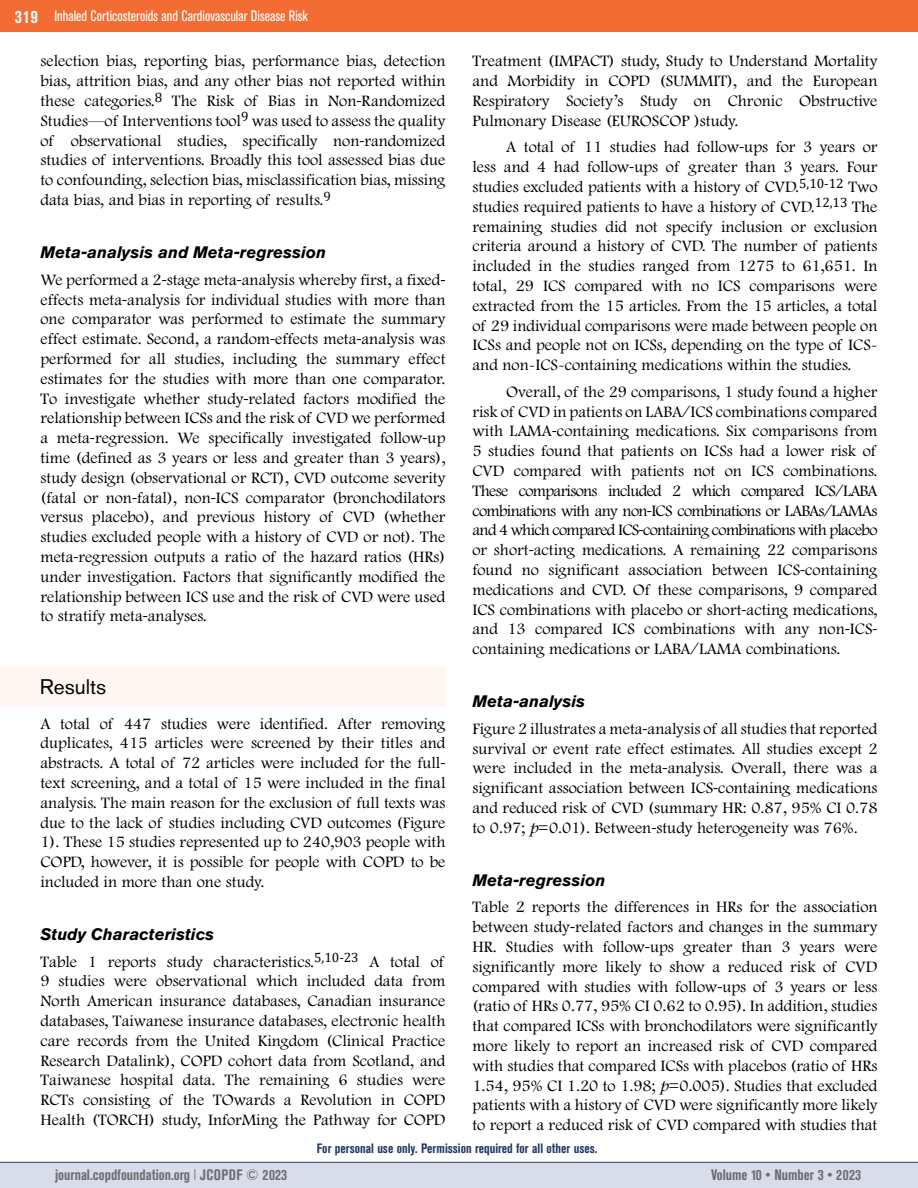
<style>
.page{position:relative;width:918px;height:1188px;background:#fff}
.page>*{position:absolute;margin:0;border:0;box-sizing:border-box;transform-origin:0 0}
.t1{font:21px "Akzidenz Grotesk BQ";color:#000101}
.t2{font:300 16.5px/19.8px "Footlight MT Pro";color:#000;text-align:justify}
.t3{font:italic 700 16.5px "Akzidenz Grotesk BQ";color:#000}
.t4{font:700 condensed 15px "Akzidenz Grotesk BE";color:#6d6e71}
.t5{font:condensed 15px "Akzidenz Grotesk BE";color:#fff}
.t6{font:700 condensed 13.5px "Akzidenz Grotesk BE";color:#213861}
.s1{font-weight:700;font-size:18px}
.s2{font-family:"Myriad Pro";font-weight:400}
.s3{font-style:italic}
</style>
<div class="page">
<div style="left:0;top:1162px;width:918px;height:26px;background:#d9dce9"></div>
<div style="left:0;top:0;width:918px;height:32px;background:#f36c33"></div>
<hr style="left:0;top:1162px;width:918px;height:1px;background:#34416b">
<div style="left:0;top:666px;width:446px;height:41px;background:#fff6f1"></div>
<p class="t5" style="left:15px;top:8px;width:295px"><span class="s1">319</span> Inhaled Corticosteroids and Cardiovascular Disease Risk</p>
<p class="t2" style="left:40px;top:52px;width:407px">selection bias, reporting bias, performance bias, detection bias, attrition bias, and any other bias not reported within these categories.<sup>8</sup> The Risk of Bias in Non<span class="s2">-</span>Randomized Studies—of Interventions tool<sup>9</sup> was used to assess the quality of observational studies, specifically non<span class="s2">-</span>randomized studies of interventions. Broadly this tool assessed bias due to confounding, selection bias, misclassification bias, missing data bias, and bias in reporting of results.<sup>9</sup></p>
<p class="t3" style="left:40px;top:243px;width:287px">Meta-analysis and Meta-regression</p>
<p class="t2" style="left:40px;top:270px;width:407px">We performed a 2<span class="s2">-</span>stage meta<span class="s2">-</span>analysis whereby first, a fixed&shy;effects meta<span class="s2">-</span>analysis for individual studies with more than one comparator was performed to estimate the summary effect estimate. Second, a random<span class="s2">-</span>effects meta<span class="s2">-</span>analysis was performed for all studies, including the summary effect estimates for the studies with more than one comparator.<br>To investigate whether study<span class="s2">-</span>related factors modified the relationship between ICSs and the risk of CVD we performed a meta<span class="s2">-</span>regression. We specifically investigated follow<span class="s2">-</span>up time (defined as 3 years or less and greater than 3 years), study design (observational or RCT), CVD outcome severity (fatal or non<span class="s2">-</span>fatal), non<span class="s2">-</span>ICS comparator (bronchodilators versus placebo), and previous history of CVD (whether studies excluded people with a history of CVD or not). The meta<span class="s2">-</span>regression outputs a ratio of the hazard ratios (HRs) under investigation. Factors that significantly modified the relationship between ICS use and the risk of CVD were used to stratify meta<span class="s2">-</span>analyses.</p>
<p class="t1" style="left:40px;top:675px;width:68px">Results</p>
<p class="t2" style="left:40px;top:714px;width:407px">A total of 447 studies were identified. After removing duplicates, 415 articles were screened by their titles and abstracts. A total of 72 articles were included for the full&shy;text screening, and a total of 15 were included in the final analysis. The main reason for the exclusion of full texts was due to the lack of studies including CVD outcomes (Figure 1). These 15 studies represented up to 240,903 people with COPD, however, it is possible for people with COPD to be included in more than one study.</p>
<p class="t3" style="left:40px;top:924px;width:175px">Study Characteristics</p>
<p class="t2" style="left:40px;top:952px;width:407px">Table 1 reports study characteristics.<sup>5,10-23</sup> A total of 9 studies were observational which included data from North American insurance databases, Canadian insurance databases, Taiwanese insurance databases, electronic health care records from the United Kingdom (Clinical Practice Research Datalink), COPD cohort data from Scotland, and Taiwanese hospital data. The remaining 6 studies were RCTs consisting of the TOwards a Revolution in COPD Health (TORCH) study, InforMing the Pathway for COPD</p>
<p class="t2" style="left:472px;top:52px;width:407px">Treatment (IMPACT) study, Study to Understand Mortality and Morbidity in COPD (SUMMIT), and the European Respiratory Society’s Study on Chronic Obstructive Pulmonary Disease (EUROSCOP )study.</p>
<p class="t2" style="left:472px;top:138px;width:407px;text-indent:34px">A total of 11 studies had follow<span class="s2">-</span>ups for 3 years or less and 4 had follow<span class="s2">-</span>ups of greater than 3 years. Four studies excluded patients with a history of CVD.<sup>5,10-12</sup> Two studies required patients to have a history of CVD.<sup>12,13</sup> The remaining studies did not specify inclusion or exclusion criteria around a history of CVD. The number of patients included in the studies ranged from 1275 to 61,651. In total, 29 ICS compared with no ICS comparisons were extracted from the 15 articles. From the 15 articles, a total of 29 individual comparisons were made between people on ICSs and people not on ICSs, depending on the type of ICS&shy;and non-ICS-containing medications within the studies.</p>
<p class="t2" style="left:472px;top:382px;width:407px;text-indent:34px">Overall, of the 29 comparisons, 1 study found a higher risk of CVD in patients on LABA/ICS combinations compared with LAMA<span class="s2">-</span>containing medications. Six comparisons from 5 studies found that patients on ICSs had a lower risk of CVD compared with patients not on ICS combinations.<br>These comparisons included 2 which compared ICS/LABA combinations with any non<span class="s2">-</span>ICS combinations or LABAs/LAMAs and 4 which compared ICS<span class="s2">-</span>containing combinations with placebo or short<span class="s2">-</span>acting medications. A remaining 22 comparisons found no significant association between ICS<span class="s2">-</span>containing medications and CVD. Of these comparisons, 9 compared ICS combinations with placebo or short<span class="s2">-</span>acting medications, and 13 compared ICS combinations with any non<span class="s2">-</span>ICS&shy;containing medications or LABA/LAMA combinations.</p>
<p class="t3" style="left:472px;top:692px;width:114px">Meta-analysis</p>
<p class="t2" style="left:472px;top:719px;width:407px">Figure 2 illustrates a meta<span class="s2">-</span>analysis of all studies that reported survival or event rate effect estimates. All studies except 2 were included in the meta<span class="s2">-</span>analysis. Overall, there was a significant association between ICS<span class="s2">-</span>containing medications and reduced risk of CVD (summary HR: 0.87, 95% CI 0.78 to 0.97; <span class="s3">p</span>=0.01). Between<span class="s2">-</span>study heterogeneity was 76%.</p>
<p class="t3" style="left:472px;top:870px;width:135px">Meta-regression</p>
<p class="t2" style="left:472px;top:898px;width:407px">Table 2 reports the differences in HRs for the association between study<span class="s2">-</span>related factors and changes in the summary HR. Studies with follow<span class="s2">-</span>ups greater than 3 years were significantly more likely to show a reduced risk of CVD compared with studies with follow<span class="s2">-</span>ups of 3 years or less (ratio of HRs 0.77, 95% CI 0.62 to 0.95). In addition, studies that compared ICSs with bronchodilators were significantly more likely to report an increased risk of CVD compared with studies that compared ICSs with placebos (ratio of HRs 1.54, 95% CI 1.20 to 1.98; <span class="s3">p</span>=0.005). Studies that excluded patients with a history of CVD were significantly more likely to report a reduced risk of CVD compared with studies that</p>
<p class="t6" style="left:317px;top:1141px;width:282px">For personal use only. Permission required for all other uses.</p>
<p class="t4" style="left:55px;top:1166px;width:234px">journal.copdfoundation.org <sup>|</sup> JCOPDF © 2023</p>
<p class="t4" style="left:711px;top:1166px;width:151px">Volume 10 • Number 3 • 2023</p>
</div>
